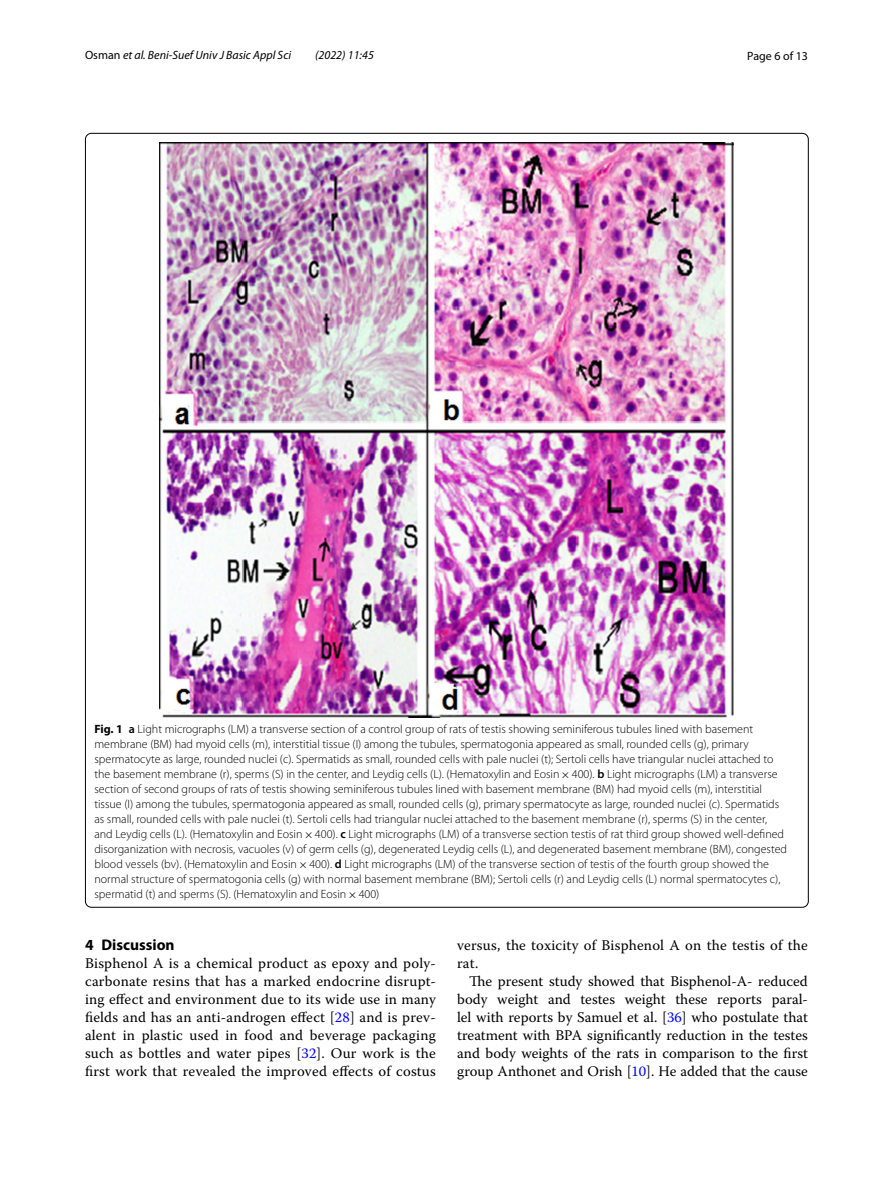
<style>
.page{position:relative;width:893px;height:1187px;background:#fff}
.page>*{position:absolute;margin:0;border:0;box-sizing:border-box;transform-origin:0 0}
.t1{font:700 15.45px "Myriad Pro";color:#000}
.t2{font:14.7px/18px "Warnock Pro";letter-spacing:.015em;color:#000;text-align:justify}
.t3{font:300 12px/15px "Myriad Pro";color:#000}
.t4{font:italic 12px "Myriad Pro";color:#000}
.t5{font:12px "Myriad Pro";color:#000}
.s1{font-style:normal}
.s2{font-weight:700}
.s3{font-weight:600}
.s4{font-family:"MTSY";font-weight:400}
.s5{color:#00f}
</style>
<div class="page">
<img style="left:160px;top:142px;width:574px;height:575px">
<p class="t4" style="left:85px;top:48px;width:208px"><span class="s1">Osman</span> et al. Beni-Suef Univ J Basic Appl Sci</p>
<p class="t4" style="left:315px;top:48px;width:60px">(2022) 11:45</p>
<p class="t5" style="left:747px;top:48px;width:62px">Page 6 of 13</p>
<p class="t3" style="left:94px;top:721px;width:694px"><span class="s2">Fig. 1</span> <span class="s3">a</span> Light micrographs (LM) a transverse section of a control group of rats of testis showing seminiferous tubules lined with basement membrane (BM) had myoid cells (m), interstitial tissue (I) among the tubules, spermatogonia appeared as small, rounded cells (g), primary spermatocyte as large, rounded nuclei (c). Spermatids as small, rounded cells with pale nuclei (t); Sertoli cells have triangular nuclei attached to the basement membrane (r), sperms (S) in the center, and Leydig cells (L). (Hematoxylin and Eosin<span class="s4">×</span>400). <span class="s3">b</span> Light micrographs (LM) a transverse section of second groups of rats of testis showing seminiferous tubules lined with basement membrane (BM) had myoid cells (m), interstitial tissue (I) among the tubules, spermatogonia appeared as small, rounded cells (g), primary spermatocyte as large, rounded nuclei (c). Spermatids as small, rounded cells with pale nuclei (t). Sertoli cells had triangular nuclei attached to the basement membrane (r), sperms (S) in the center, and Leydig cells (L). (Hematoxylin and Eosin<span class="s4">×</span>400). <span class="s3">c</span> Light micrographs (LM) of a transverse section testis of rat third group showed well-defined disorganization with necrosis, vacuoles (v) of germ cells (g), degenerated Leydig cells (L), and degenerated basement membrane (BM), congested blood vessels (bv). (Hematoxylin and Eosin<span class="s4">×</span>400). <span class="s3">d</span> Light micrographs (LM) of the transverse section of testis of the fourth group showed the normal structure of spermatogonia cells (g) with normal basement membrane (BM); Sertoli cells (r) and Leydig cells (L) normal spermatocytes c), spermatid (t) and sperms (S). (Hematoxylin and Eosin<span class="s4">×</span>400)</p>
<p class="t1" style="left:85px;top:934px;width:91px">4 Discussion</p>
<p class="t2" style="left:85px;top:954px;width:352px">Bisphenol A is a chemical product as epoxy and poly&shy;carbonate resins that has a marked endocrine disrupt&shy;ing effect and environment due to its wide use in many fields and has an anti-androgen effect [<span class="s5">28</span>] and is prev&shy;alent in plastic used in food and beverage packaging such as bottles and water pipes [<span class="s5">32</span>]. Our work is the first work that revealed the improved effects of costus</p>
<p class="t2" style="left:457px;top:935px;width:352px">versus, the toxicity of Bisphenol A on the testis of the rat.</p>
<p class="t2" style="left:457px;top:971px;width:352px;text-indent:12px">The present study showed that Bisphenol-A- reduced body weight and testes weight these reports paral&shy;lel with reports by Samuel et al. [<span class="s5">36</span>] who postulate that treatment with BPA significantly reduction in the testes and body weights of the rats in comparison to the first group Anthonet and Orish [<span class="s5">10</span>]. He added that the cause</p>
</div>
